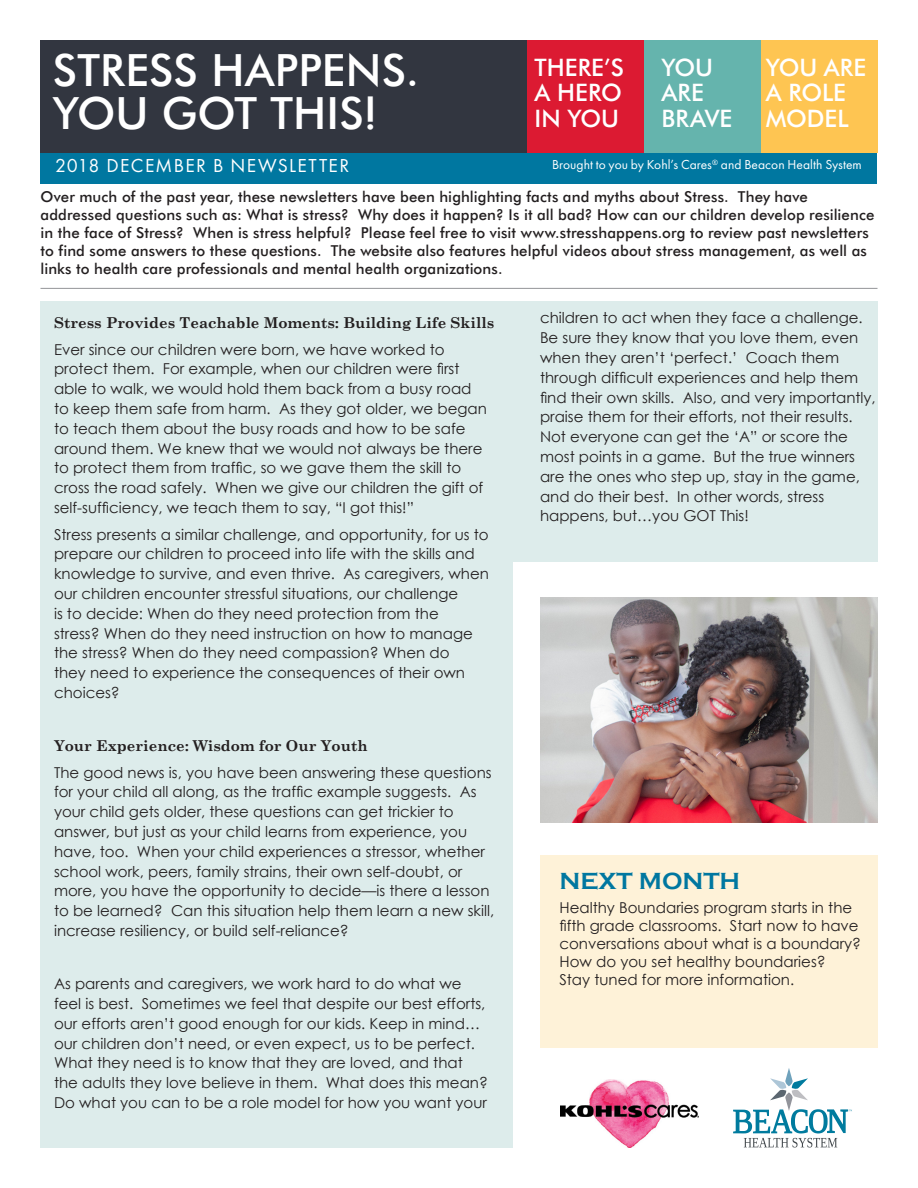
<style>
.page{position:relative;width:918px;height:1188px;background:#fff}
.page>*{position:absolute;margin:0;border:0;box-sizing:border-box;transform-origin:0 0}
.t1{font:500 44.4px/43px "Futura BT";color:#fff}
.t2{font:500 24px/25.5px "Futura BT";color:#fff}
.t3{font:700 24px "Copperplate Gothic";color:#0077a0}
.t4{font:19.5px "Futura PT";letter-spacing:.07em;color:#fff}
.t5{font:15px/19.8px "Century Gothic";color:#231f20}
.t6{font:500 15px/18px "Futura BT";letter-spacing:.01em;color:#231f20}
.t7{font:700 15px "Century Schoolbook";color:#231f20}
.t8{font:13.5px "Futura PT";color:#fff}
</style>
<div class="page">
<div style="left:40px;top:301px;width:473px;height:847px;background:#ddeceb"></div>
<div style="left:507px;top:301px;width:371px;height:261px;background:#ddeceb"></div>
<div style="left:540px;top:855px;width:338px;height:193px;background:#fef2d8"></div>
<div style="left:40px;top:148px;width:838px;height:36px;background:#0077a0"></div>
<div style="left:40px;top:40px;width:489px;height:113px;background:#323640"></div>
<div style="left:527px;top:40px;width:117px;height:113px;background:#dc1a32"></div>
<div style="left:644px;top:40px;width:117px;height:113px;background:#65b4ad"></div>
<div style="left:761px;top:40px;width:117px;height:113px;background:#fec552"></div>
<img style="left:540px;top:597px;width:338px;height:225px">
<hr style="left:40px;top:288px;width:838px;height:1px;background:#939598">
<img style="left:561px;top:1079px;width:137px;height:68px">
<svg style="left:733px;top:1068px;width:119px;height:80px"></svg>
<p class="t1" style="left:53px;top:49px;width:368px">STRESS HAPPENS.<br>YOU GOT THIS!</p>
<p class="t4" style="left:55px;top:154px;width:296px">2018 DECEMBER B NEWSLETTER</p>
<p class="t8" style="left:552px;top:157px;width:311px">Brought to you by Kohl’s Cares<sup>®</sup> and Beacon Health System</p>
<p class="t2" style="left:766px;top:54px;width:102px">YOU ARE<br>A ROLE<br>MODEL</p>
<p class="t2" style="left:535px;top:54px;width:91px">THERE’S</p>
<p class="t2" style="left:535px;top:80px;width:89px">A HERO</p>
<p class="t2" style="left:535px;top:105px;width:86px">IN YOU</p>
<p class="t2" style="left:662px;top:54px;width:53px">YOU</p>
<p class="t2" style="left:662px;top:80px;width:44px">ARE</p>
<p class="t2" style="left:662px;top:105px;width:72px">BRAVE</p>
<p class="t6" style="left:40px;top:188px;width:836px">Over much of the past year, these newsletters have been highlighting facts and myths about Stress. They have addressed questions such as: What is stress? Why does it happen? Is it all bad? How can our children develop resilience in the face of Stress? When is stress helpful? Please feel free to visit www.stresshappens.org to review past newsletters to find some answers to these questions. The website also features helpful videos about stress management, as well as links to health care professionals and mental health organizations.</p>
<p class="t7" style="left:54px;top:311px;width:442px">Stress Provides Teachable Moments: Building Life Skills</p>
<p class="t5" style="left:54px;top:339px;width:435px">Ever since our children were born, we have worked to protect them. For example, when our children were first able to walk, we would hold them back from a busy road to keep them safe from harm. As they got older, we began to teach them about the busy roads and how to be safe around them. We knew that we would not always be there to protect them from traffic, so we gave them the skill to cross the road safely. When we give our children the gift of self-sufficiency, we teach them to say, “I got this!”</p>
<p class="t5" style="left:54px;top:524px;width:437px">Stress presents a similar challenge, and opportunity, for us to prepare our children to proceed into life with the skills and knowledge to survive, and even thrive. As caregivers, when our children encounter stressful situations, our challenge<br>is to decide: When do they need protection from the<br>stress? When do they need instruction on how to manage the stress? When do they need compassion? When do<br>they need to experience the consequences of their own choices?</p>
<p class="t5" style="left:540px;top:308px;width:337px">children to act when they face a challenge.<br>Be sure they know that you love them, even when they aren’t ‘perfect.’ Coach them through difficult experiences and help them find their own skills. Also, and very importantly, praise them for their efforts, not their results.<br>Not everyone can get the ‘A” or score the most points in a game. But the true winners are the ones who step up, stay in the game, and do their best. In other words, stress happens, but…you GOT This!</p>
<p class="t7" style="left:54px;top:734px;width:315px">Your Experience: Wisdom for Our Youth</p>
<p class="t5" style="left:54px;top:762px;width:442px">The good news is, you have been answering these questions for your child all along, as the traffic example suggests. As your child gets older, these questions can get trickier to answer, but just as your child learns from experience, you have, too. When your child experiences a stressor, whether school work, peers, family strains, their own self-doubt, or more, you have the opportunity to decide—is there a lesson to be learned? Can this situation help them learn a new skill, increase resiliency, or build self-reliance?</p>
<p class="t5" style="left:54px;top:974px;width:435px">As parents and caregivers, we work hard to do what we feel is best. Sometimes we feel that despite our best efforts, our efforts aren’t good enough for our kids. Keep in mind… our children don’t need, or even expect, us to be perfect.<br>What they need is to know that they are loved, and that the adults they love believe in them. What does this mean?<br>Do what you can to be a role model for how you want your</p>
<p class="t3" style="left:559px;top:867px;width:182px">NEXT MONTH</p>
<p class="t5" style="left:559px;top:899px;width:303px;line-height:18px">Healthy Boundaries program starts in the fifth grade classrooms. Start now to have conversations about what is a boundary?<br>How do you set healthy boundaries?<br>Stay tuned for more information.</p>
</div>
